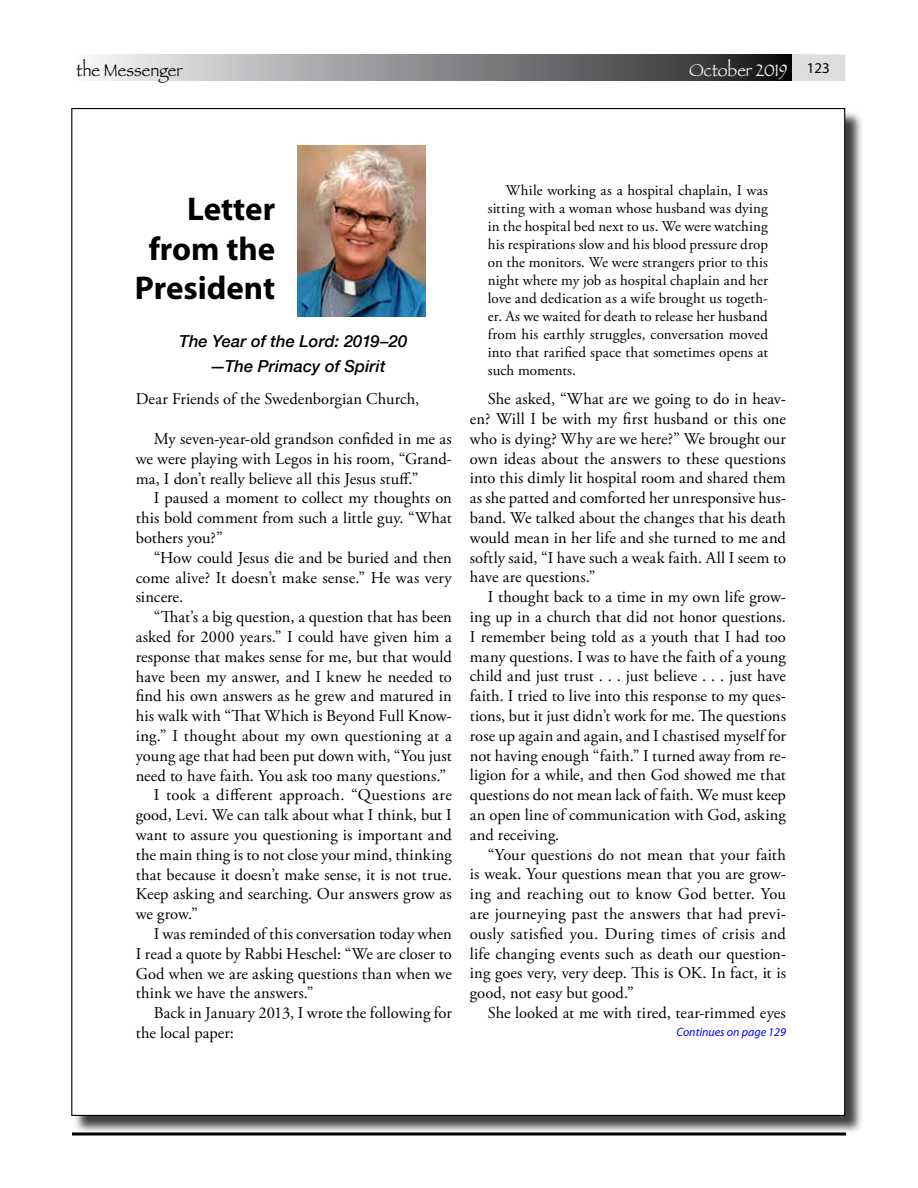
<style>
.page{position:relative;width:918px;height:1188px;background:#fff}
.page>*{position:absolute;margin:0;border:0;box-sizing:border-box;transform-origin:0 0}
.t1{font:700 33px/39.6px "Myriad Pro";color:#000;text-align:right}
.t2{font:18px "Papyrus";color:#fff;scale:.9 1}
.t3{font:18px "Papyrus";color:#000;scale:.9 1}
.t4{font:16.5px/19.8px "Adobe Garamond Pro";letter-spacing:.005em;color:#000;text-align:justify}
.t5{font:italic 500 16.5px/24.3px "Helvetica Neue";letter-spacing:.005em;color:#000;text-align:center}
.t6{font:15px/18px "Adobe Garamond Pro";letter-spacing:.005em;color:#000;text-align:justify}
.t7{font:italic 12px "Myriad Pro";color:#00f}
</style>
<div class="page">
<svg style="left:95px;top:54px;width:697px;height:27px;background:#858688"></svg>
<svg style="left:792px;top:54px;width:53px;height:27px"></svg>
<hr style="left:72px;top:1132px;width:774px;height:4px;background:#7f7f7f">
<div style="left:74px;top:110px;width:790px;height:1025px;background:#000;opacity:.75"></div>
<div style="left:72px;top:109px;width:773px;height:1006px;background:#fff"></div>
<img style="left:297px;top:145px;width:128px;height:171px">
<p class="t3" style="left:76px;top:59px;width:119px">the Messenger</p>
<p class="t2" style="left:689px;top:59px;width:158px">October 2019 <sup>123</sup></p>
<h1 class="t1" style="left:135px;top:188px;width:142px">Letter from the<br>President</h1>
<p class="t5" style="left:179px;top:328px;width:230px">The Year of the Lord: 2019–20 —The Primacy of Spirit</p>
<p class="t4" style="left:136px;top:390px;width:285px">Dear Friends of the Swedenborgian Church,</p>
<p class="t4" style="left:136px;top:429px;width:318px;text-indent:18px">My seven-year-old grandson confided in me as we were playing with Legos in his room, “Grand&shy;ma, I don’t really believe all this Jesus stuff.”</p>
<p class="t4" style="left:136px;top:489px;width:318px;text-indent:18px">I paused a moment to collect my thoughts on this bold comment from such a little guy. “What bothers you?”</p>
<p class="t4" style="left:136px;top:548px;width:318px;text-indent:18px">“How could Jesus die and be buried and then come alive? It doesn’t make sense.” He was very sincere.</p>
<p class="t4" style="left:154px;top:608px;width:300px">“That’s a big question, a question that has been</p>
<p class="t4" style="left:136px;top:627px;width:318px">asked for 2000 years.” I could have given him a</p>
<p class="t4" style="left:136px;top:647px;width:318px">response that makes sense for me, but that would</p>
<p class="t4" style="left:136px;top:667px;width:318px">have been my answer, and I knew he needed to</p>
<p class="t4" style="left:136px;top:687px;width:318px">find his own answers as he grew and matured in</p>
<p class="t4" style="left:136px;top:707px;width:318px">his walk with “That Which is Beyond Full Know-</p>
<p class="t4" style="left:136px;top:726px;width:318px">ing.” I thought about my own questioning at a</p>
<p class="t4" style="left:136px;top:746px;width:318px">young age that had been put down with, “You just</p>
<p class="t4" style="left:136px;top:766px;width:312px">need to have faith. You ask too many questions.”</p>
<p class="t4" style="left:154px;top:786px;width:300px">I took a different approach. “Questions are</p>
<p class="t4" style="left:136px;top:806px;width:318px">good, Levi. We can talk about what I think, but I</p>
<p class="t4" style="left:136px;top:825px;width:318px">want to assure you questioning is important and</p>
<p class="t4" style="left:136px;top:845px;width:318px">the main thing is to not close your mind, thinking</p>
<p class="t4" style="left:136px;top:865px;width:318px">that because it doesn’t make sense, it is not true.</p>
<p class="t4" style="left:136px;top:885px;width:318px">Keep asking and searching. Our answers grow as</p>
<p class="t4" style="left:136px;top:905px;width:64px">we grow.”</p>
<p class="t4" style="left:154px;top:924px;width:300px">I was reminded of this conversation today when</p>
<p class="t4" style="left:136px;top:944px;width:318px">I read a quote by Rabbi Heschel: “We are closer to</p>
<p class="t4" style="left:136px;top:964px;width:318px">God when we are asking questions than when we</p>
<p class="t4" style="left:136px;top:984px;width:179px">think we have the answers.”</p>
<p class="t4" style="left:154px;top:1004px;width:300px">Back in January 2013, I wrote the following for</p>
<p class="t4" style="left:136px;top:1023px;width:100px">the local paper:</p>
<p class="t6" style="left:488px;top:182px;width:282px;text-indent:18px">While working as a hospital chaplain, I was sitting with a woman whose husband was dying in the hospital bed next to us. We were watching his respirations slow and his blood pressure drop on the monitors. We were strangers prior to this night where my job as hospital chaplain and her love and dedication as a wife brought us togeth&shy;er. As we waited for death to release her husband from his earthly struggles, conversation moved into that rarified space that sometimes opens at such moments.</p>
<p class="t4" style="left:470px;top:390px;width:318px;text-indent:18px">She asked, “What are we going to do in heav&shy;en? Will I be with my first husband or this one who is dying? Why are we here?” We brought our own ideas about the answers to these questions into this dimly lit hospital room and shared them as she patted and comforted her unresponsive hus&shy;band. We talked about the changes that his death would mean in her life and she turned to me and softly said, “I have such a weak faith. All I seem to have are questions.”</p>
<p class="t4" style="left:470px;top:588px;width:318px;text-indent:18px">I thought back to a time in my own life grow&shy;ing up in a church that did not honor questions.<br>I remember being told as a youth that I had too many questions. I was to have the faith of a young child and just trust . . . just believe . . . just have faith. I tried to live into this response to my ques&shy;tions, but it just didn’t work for me. The questions rose up again and again, and I chastised myself for not having enough “faith.” I turned away from re&shy;ligion for a while, and then God showed me that questions do not mean lack of faith. We must keep an open line of communication with God, asking and receiving.</p>
<p class="t4" style="left:470px;top:845px;width:318px;text-indent:18px">“Your questions do not mean that your faith is weak. Your questions mean that you are grow&shy;ing and reaching out to know God better. You are journeying past the answers that had previ&shy;ously satisfied you. During times of crisis and life changing events such as death our question&shy;ing goes very, very deep. This is OK. In fact, it is good, not easy but good.”</p>
<p class="t4" style="left:488px;top:1003px;width:300px">She looked at me with tired, tear-rimmed eyes</p>
<p class="t7" style="left:676px;top:1025px;width:111px">Continues on page 129</p>
</div>
